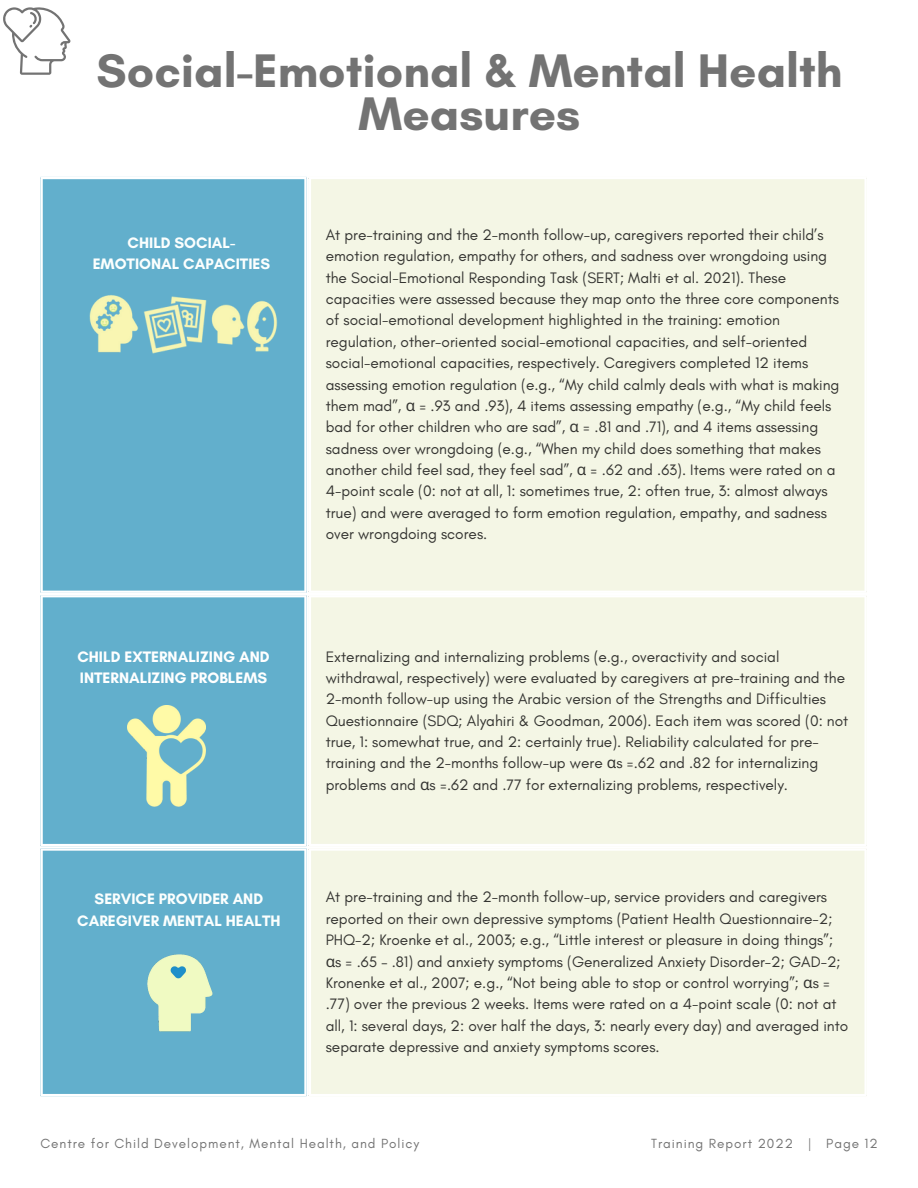
<style>
.page{position:relative;width:918px;height:1188px;background:#fff}
.page>*{position:absolute;margin:0;border:0;box-sizing:border-box;transform-origin:0 0}
.t1{font:700 48px/42.8px "Glacial Indifference";color:#737373;text-align:center}
.t2{font:15.45px/21.3px "Glacial Indifference";color:#343431}
.t3{font:700 15.45px/21.3px "Glacial Indifference";color:#fcfffe;text-align:center}
.t4{font:700 15.45px/21.3px "Glacial Indifference";color:#fff}
.t5{font:13.5px "Glacial Indifference";letter-spacing:.07em;color:#737373}
.s1{font-family:"Noto Sans"}
</style>
<div class="page">
<div style="left:41px;top:179px;width:266px;height:915px;background:#62afcc"></div>
<div style="left:311px;top:179px;width:553px;height:915px;background:#f4f6e5"></div>
<hr style="left:41px;top:179px;width:2px;height:412px;background:#fff">
<hr style="left:304px;top:179px;width:3px;height:412px;background:#fff">
<hr style="left:41px;top:591px;width:266px;height:2px;background:#fff">
<hr style="left:309px;top:591px;width:558px;height:2px;background:#fff">
<hr style="left:41px;top:597px;width:2px;height:247px;background:#fff">
<hr style="left:304px;top:597px;width:3px;height:247px;background:#fff">
<hr style="left:41px;top:595px;width:266px;height:2px;background:#fff">
<hr style="left:41px;top:844px;width:266px;height:2px;background:#fff">
<hr style="left:309px;top:595px;width:558px;height:2px;background:#fff">
<hr style="left:309px;top:844px;width:558px;height:2px;background:#fff">
<hr style="left:41px;top:851px;width:2px;height:243px;background:#fff">
<hr style="left:304px;top:851px;width:3px;height:243px;background:#fff">
<hr style="left:41px;top:848px;width:266px;height:3px;background:#fff">
<hr style="left:309px;top:848px;width:558px;height:3px;background:#fff">
<img style="left:141px;top:951px;width:79px;height:81px">
<img style="left:127px;top:705px;width:79px;height:102px">
<img style="left:211px;top:292px;width:66px;height:66px">
<img style="left:147px;top:292px;width:61px;height:66px">
<img style="left:81px;top:292px;width:66px;height:66px">
<svg style="left:3px;top:7px;width:67px;height:68px"></svg>
<h1 class="t1" style="left:97px;top:49px;width:747px">Social-Emotional &amp; Mental Health<br>Measures</h1>
<p class="t3" style="left:93px;top:232px;width:179px">CHILD SOCIAL-<br>EMOTIONAL CAPACITIES</p>
<p class="t2" style="left:326px;top:224px;width:515px">At pre-training and the 2-month follow-up, caregivers reported their child’s emotion regulation, empathy for others, and sadness over wrongdoing using the Social-Emotional Responding Task (SERT; Malti et al. 2021). These capacities were assessed because they map onto the three core components of social-emotional development highlighted in the training: emotion regulation, other-oriented social-emotional capacities, and self-oriented social-emotional capacities, respectively. Caregivers completed 12 items assessing emotion regulation (e.g., “My child calmly deals with what is making them mad”, <span class="s1">α</span> = .93 and .93), 4 items assessing empathy (e.g., “My child feels bad for other children who are sad”, <span class="s1">α</span> = .81 and .71), and 4 items assessing sadness over wrongdoing (e.g., “When my child does something that makes another child feel sad, they feel sad”, <span class="s1">α</span> = .62 and .63). Items were rated on a 4-point scale (0: not at all, 1: sometimes true, 2: often true, 3: almost always true) and were averaged to form emotion regulation, empathy, and sadness over wrongdoing scores.</p>
<p class="t4" style="left:77px;top:645px;width:194px">CHILD EXTERNALIZING AND<br>INTERNALIZING PROBLEMS</p>
<p class="t2" style="left:326px;top:645px;width:524px">Externalizing and internalizing problems (e.g., overactivity and social withdrawal, respectively) were evaluated by caregivers at pre-training and the 2-month follow-up using the Arabic version of the Strengths and Difficulties Questionnaire (SDQ; Alyahiri &amp; Goodman, 2006). Each item was scored (0: not true, 1: somewhat true, and 2: certainly true). Reliability calculated for pre&shy;training and the 2-months follow-up were <span class="s1">α</span>s =.62 and .82 for internalizing problems and <span class="s1">α</span>s =.62 and .77 for externalizing problems, respectively.</p>
<p class="t3" style="left:77px;top:888px;width:205px">SERVICE PROVIDER AND<br>CAREGIVER MENTAL HEALTH</p>
<p class="t2" style="left:326px;top:886px;width:524px">At pre-training and the 2-month follow-up, service providers and caregivers reported on their own depressive symptoms (Patient Health Questionnaire-2; PHQ-2; Kroenke et al., 2003; e.g., “Little interest or pleasure in doing things”; <span class="s1">α</span>s = .65 – .81) and anxiety symptoms (Generalized Anxiety Disorder-2; GAD-2; Kronenke et al., 2007; e.g., “Not being able to stop or control worrying”; <span class="s1">α</span>s = .77) over the previous 2 weeks. Items were rated on a 4-point scale (0: not at all, 1: several days, 2: over half the days, 3: nearly every day) and averaged into separate depressive and anxiety symptoms scores.</p>
<p class="t5" style="left:40px;top:1135px;width:380px">Centre for Child Development, Mental Health, and Policy</p>
<p class="t5" style="left:651px;top:1135px;width:228px">Training Report 2022 | Page 12</p>
</div>
